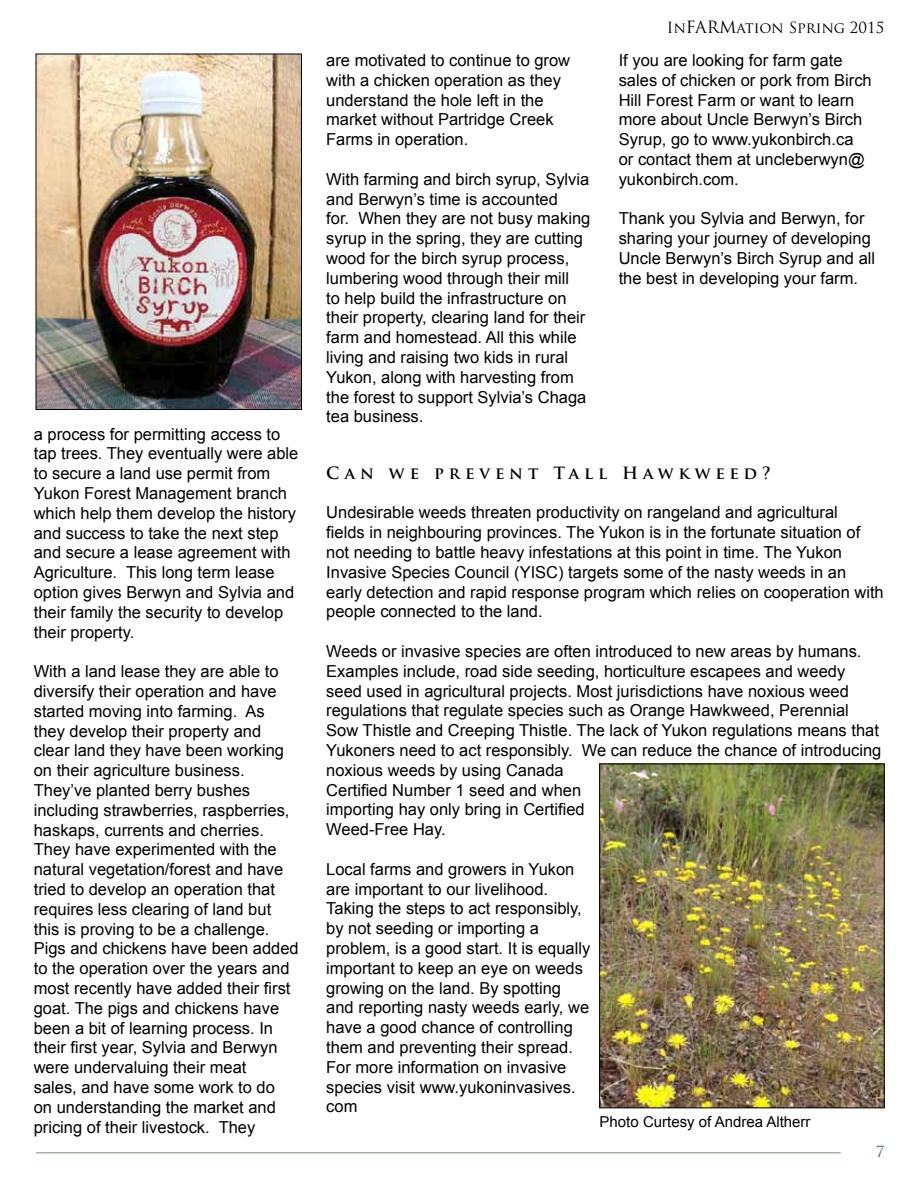
<style>
.page{position:relative;width:918px;height:1188px;background:#fff}
.page>*{position:absolute;margin:0;border:0;box-sizing:border-box;transform-origin:0 0}
.t1{font:16.5px/19.8px "Arial";color:#000}
.t2{font:700 16.5px "Trajan Pro";letter-spacing:.3em;color:#000}
.t3{font:15px "Arial";color:#000}
.t4{font:15px "Trajan Pro";color:#000}
.t5{font:15px "Trajan Pro";color:#406c3a}
.s1{font-size:16.5px}
</style>
<div class="page">
<hr style="left:36px;top:1152px;width:805px;height:2px;background:#406c3a">
<img style="left:38px;top:56px;width:262px;height:352px">
<div style="left:36px;top:54px;width:266px;height:356px;border:1px solid #000"></div>
<img style="left:601px;top:766px;width:282px;height:340px">
<div style="left:599px;top:764px;width:286px;height:344px;border:1px solid #000"></div>
<p class="t1" style="left:34px;top:424px;width:266px">a process for permitting access to tap trees. They eventually were able to secure a land use permit from<br>Yukon Forest Management branch which help them develop the history and success to take the next step and secure a lease agreement with<br>Agriculture. This long term lease option gives Berwyn and Sylvia and their family the security to develop their property.</p>
<p class="t1" style="left:34px;top:662px;width:267px">With a land lease they are able to diversify their operation and have started moving into farming. As they develop their property and clear land they have been working on their agriculture business.<br>They’ve planted berry bushes including strawberries, raspberries, haskaps, currents and cherries.<br>They have experimented with the natural vegetation/forest and have tried to develop an operation that requires less clearing of land but this is proving to be a challenge.<br>Pigs and chickens have been added to the operation over the years and most recently have added their first goat. The pigs and chickens have been a bit of learning process. In their first year, Sylvia and Berwyn were undervaluing their meat<br>sales, and have some work to do<br>on understanding the market and pricing of their livestock. They</p>
<p class="t1" style="left:326px;top:50px;width:245px">are motivated to continue to grow with a chicken operation as they understand the hole left in the market without Partridge Creek<br>Farms in operation.</p>
<p class="t1" style="left:326px;top:169px;width:266px">With farming and birch syrup, Sylvia and Berwyn’s time is accounted<br>for. When they are not busy making syrup in the spring, they are cutting wood for the birch syrup process, lumbering wood through their mill<br>to help build the infrastructure on their property, clearing land for their farm and homestead. All this while living and raising two kids in rural Yukon, along with harvesting from the forest to support Sylvia’s Chaga tea business.</p>
<p class="t4" style="left:667px;top:18px;width:219px">In<span class="s1">FARM</span>ation Spring 2015</p>
<p class="t1" style="left:619px;top:50px;width:255px">If you are looking for farm gate sales of chicken or pork from Birch<br>Hill Forest Farm or want to learn more about Uncle Berwyn’s Birch<br>Syrup, go to www.yukonbirch.ca or contact them at uncleberwyn@ yukonbirch.com.</p>
<p class="t1" style="left:619px;top:209px;width:258px">Thank you Sylvia and Berwyn, for sharing your journey of developing Uncle Berwyn’s Birch Syrup and all the best in developing your farm.</p>
<p class="t2" style="left:326px;top:463px;width:446px">Can we prevent Tall Hawkweed?</p>
<p class="t1" style="left:326px;top:503px;width:559px">Undesirable weeds threaten productivity on rangeland and agricultural<br>fields in neighbouring provinces. The Yukon is in the fortunate situation of not needing to battle heavy infestations at this point in time. The Yukon Invasive Species Council (YISC) targets some of the nasty weeds in an early detection and rapid response program which relies on cooperation with people connected to the land.</p>
<p class="t1" style="left:326px;top:642px;width:557px">Weeds or invasive species are often introduced to new areas by humans.<br>Examples include, road side seeding, horticulture escapees and weedy seed used in agricultural projects. Most jurisdictions have noxious weed regulations that regulate species such as Orange Hawkweed, Perennial Sow Thistle and Creeping Thistle. The lack of Yukon regulations means that Yukoners need to act responsibly. We can reduce the chance of introducing noxious weeds by using Canada<br>Certified Number 1 seed and when<br>importing hay only bring in Certified<br>Weed-Free Hay.</p>
<p class="t1" style="left:326px;top:859px;width:266px">Local farms and growers in Yukon are important to our livelihood.<br>Taking the steps to act responsibly, by not seeding or importing a problem, is a good start. It is equally important to keep an eye on weeds growing on the land. By spotting and reporting nasty weeds early, we have a good chance of controlling them and preventing their spread.<br>For more information on invasive species visit www.yukoninvasives. com</p>
<p class="t3" style="left:600px;top:1112px;width:212px">Photo Curtesy of Andrea Altherr</p>
<p class="t5" style="left:876px;top:1142px;width:10px">7</p>
</div>
